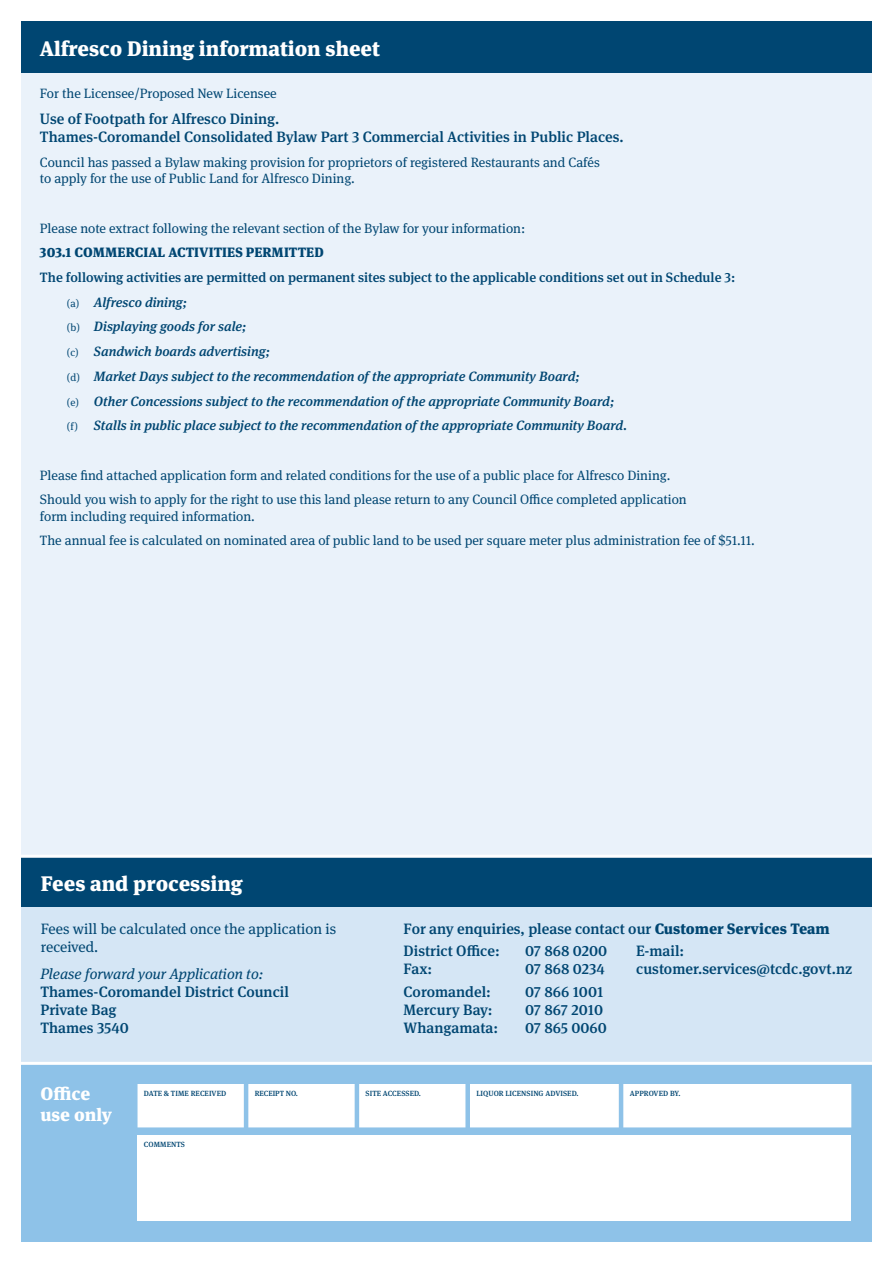
<style>
.page{position:relative;width:893px;height:1263px;background:#fff}
.page>*{position:absolute;margin:0;border:0;box-sizing:border-box;transform-origin:0 0}
.t1{font:900 21px "Meta Serif OT";color:#fff}
.t2{font:900 18px/20.9px "Meta Serif OT";color:#fff}
.t3{font:500 15px/18px "Meta Serif OT";color:#004672}
.t4{font:15px/18px "Meta Serif OT";color:#004672}
.t5{font:13.5px/16.2px "Meta Serif OT";color:#004672}
.t6{font:italic 500 13.5px "Meta Serif OT";color:#004672}
.t7{font:500 13.5px "Meta Serif OT";color:#004672}
.t8{font:900 13.5px "Meta Serif OT";color:#004672}
.t9{font:500 7.5px "Meta Serif OT";letter-spacing:.01em;color:#004672}
.s1{font-weight:400;font-style:normal;font-size:10.5px}
.s2{font-weight:400;font-style:italic}
.s3{font-weight:900}
</style>
<div class="page">
<div style="left:21px;top:21px;width:851px;height:951px;background:#eaf2fa"></div>
<div style="left:22px;top:881px;width:850px;height:195px;background:#d5e6f5"></div>
<div style="left:22px;top:856px;width:850px;height:51px;background:#004672"></div>
<div style="left:21px;top:21px;width:851px;height:51px;background:#004672"></div>
<div style="left:21px;top:1062px;width:850px;height:180px;background:#8ec2e8"></div>
<div style="left:138px;top:1084px;width:713px;height:43px;background:#fff"></div>
<div style="left:138px;top:1135px;width:713px;height:85px;background:#fff"></div>
<hr style="left:0;top:1062px;width:885px;height:3px;background:#fff">
<hr style="left:0;top:855px;width:885px;height:3px;background:#fff">
<p class="t1" style="left:40px;top:35px;width:341px">Alfresco Dining information sheet</p>
<p class="t5" style="left:40px;top:85px;width:238px">For the Licensee/Proposed New Licensee</p>
<p class="t3" style="left:40px;top:110px;width:585px">Use of Footpath for Alfresco Dining.<br>Thames-Coromandel Consolidated Bylaw Part 3 Commercial Activities in Public Places.</p>
<p class="t5" style="left:40px;top:154px;width:561px">Council has passed a Bylaw making provision for proprietors of registered Restaurants and Cafés to apply for the use of Public Land for Alfresco Dining.</p>
<p class="t5" style="left:40px;top:220px;width:487px">Please note extract following the relevant section of the Bylaw for your information:</p>
<p class="t8" style="left:40px;top:244px;width:285px">303.1 COMMERCIAL ACTIVITIES PERMITTED</p>
<p class="t7" style="left:40px;top:269px;width:697px">The following activities are permitted on permanent sites subject to the applicable conditions set out in Schedule 3:</p>
<p class="t6" style="left:67px;top:294px;width:122px"><span class="s1">(a)</span> Alfresco dining;</p>
<p class="t6" style="left:67px;top:319px;width:181px"><span class="s1">(b)</span> Displaying goods for sale;</p>
<p class="t6" style="left:67px;top:343px;width:205px"><span class="s1">(c)</span> Sandwich boards advertising;</p>
<p class="t6" style="left:67px;top:368px;width:514px"><span class="s1">(d)</span> Market Days subject to the recommendation of the appropriate Community Board;</p>
<p class="t6" style="left:67px;top:393px;width:549px"><span class="s1">(e)</span> Other Concessions subject to the recommendation of the appropriate Community Board;</p>
<p class="t6" style="left:67px;top:417px;width:562px"><span class="s1">(f)</span> Stalls in public place subject to the recommendation of the appropriate Community Board.</p>
<p class="t5" style="left:40px;top:467px;width:632px">Please find attached application form and related conditions for the use of a public place for Alfresco Dining.</p>
<p class="t5" style="left:40px;top:492px;width:648px">Should you wish to apply for the right to use this land please return to any Council Office completed application form including required information.</p>
<p class="t5" style="left:40px;top:533px;width:716px">The annual fee is calculated on nominated area of public land to be used per square meter plus administration fee of $51.11.</p>
<p class="t1" style="left:41px;top:870px;width:203px">Fees and processing</p>
<p class="t4" style="left:41px;top:920px;width:297px">Fees will be calculated once the application is received.</p>
<p class="t3" style="left:40px;top:964px;width:250px"><span class="s2">Please forward your Application to:<br></span>Thames-Coromandel District Council<br>Private Bag<br>Thames 3540</p>
<p class="t3" style="left:404px;top:920px;width:428px">For any enquiries, please contact our <span class="s3">Customer Services Team</span></p>
<p class="t3" style="left:404px;top:942px;width:98px">District Office:</p>
<p class="t3" style="left:525px;top:942px;width:84px">07 868 0200</p>
<p class="t3" style="left:636px;top:942px;width:50px">E-mail:</p>
<p class="t3" style="left:404px;top:960px;width:30px">Fax:</p>
<p class="t3" style="left:525px;top:960px;width:81px">07 868 0234</p>
<p class="t3" style="left:636px;top:960px;width:218px">customer.services@tcdc.govt.nz</p>
<p class="t3" style="left:404px;top:982px;width:89px">Coromandel:</p>
<p class="t3" style="left:525px;top:982px;width:80px">07 866 1001</p>
<p class="t3" style="left:404px;top:1000px;width:90px">Mercury Bay:</p>
<p class="t3" style="left:525px;top:1000px;width:79px">07 867 2010</p>
<p class="t3" style="left:404px;top:1018px;width:96px">Whangamata:</p>
<p class="t3" style="left:525px;top:1018px;width:83px">07 865 0060</p>
<p class="t2" style="left:40px;top:1083px;width:73px">Office use only</p>
<p class="t9" style="left:144px;top:1089px;width:84px">DATE &amp; TIME RECEIVED</p>
<p class="t9" style="left:255px;top:1089px;width:45px">RECEIPT NO.</p>
<p class="t9" style="left:366px;top:1089px;width:57px">SITE ACCESSED.</p>
<p class="t9" style="left:476px;top:1089px;width:104px">LIQUOR LICENSING ADVISED.</p>
<p class="t9" style="left:630px;top:1089px;width:53px">APPROVED BY.</p>
<p class="t9" style="left:144px;top:1140px;width:43px">COMMENTS</p>
</div>
